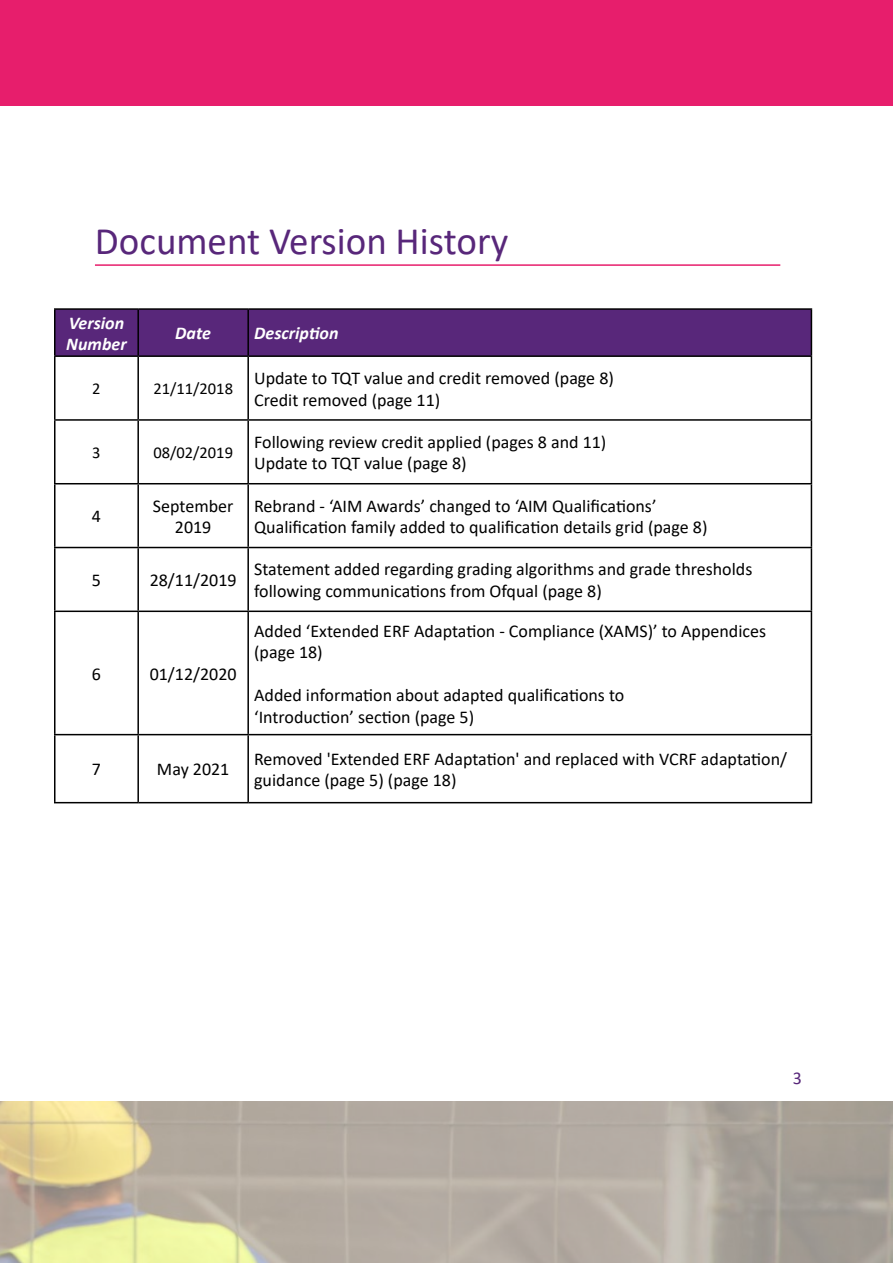
<style>
.page{position:relative;width:893px;height:1263px;background:#fff}
.page>*{position:absolute;margin:0;border:0;box-sizing:border-box;transform-origin:0 0}
.t1{font:39px "Calibri";color:#58277a}
.t2{font:18px/21.6px "Calibri";color:#000}
.t3{font:italic 700 18px/21.6px "Calibri";color:#fff}
.t4{font:18px "Calibri";color:#58277a}
.t5{font:16.5px "Calibri";color:#000}
</style>
<div class="page">
<div style="left:0;top:0;width:893px;height:105px;background:#e71e6c"></div>
<hr style="left:95px;top:264px;width:685px;height:2px;background:#e71e6c">
<div style="left:56px;top:310px;width:755px;height:45px;background:#58277a"></div>
<hr style="left:54px;top:355px;width:84px;height:2px;background:#000">
<hr style="left:54px;top:357px;width:2px;height:62px;background:#000">
<hr style="left:138px;top:355px;width:110px;height:2px;background:#000">
<hr style="left:137px;top:357px;width:2px;height:62px;background:#000">
<hr style="left:248px;top:355px;width:564px;height:2px;background:#000">
<hr style="left:247px;top:357px;width:2px;height:62px;background:#000">
<hr style="left:811px;top:357px;width:1px;height:62px;background:#000">
<hr style="left:54px;top:419px;width:84px;height:2px;background:#000">
<hr style="left:54px;top:421px;width:2px;height:62px;background:#000">
<hr style="left:138px;top:419px;width:110px;height:2px;background:#000">
<hr style="left:137px;top:421px;width:2px;height:62px;background:#000">
<hr style="left:248px;top:419px;width:564px;height:2px;background:#000">
<hr style="left:247px;top:421px;width:2px;height:62px;background:#000">
<hr style="left:811px;top:421px;width:1px;height:62px;background:#000">
<hr style="left:54px;top:483px;width:84px;height:1px;background:#000">
<hr style="left:54px;top:484px;width:2px;height:63px;background:#000">
<hr style="left:138px;top:483px;width:110px;height:1px;background:#000">
<hr style="left:137px;top:484px;width:2px;height:63px;background:#000">
<hr style="left:248px;top:483px;width:564px;height:1px;background:#000">
<hr style="left:247px;top:484px;width:2px;height:63px;background:#000">
<hr style="left:811px;top:484px;width:1px;height:63px;background:#000">
<hr style="left:54px;top:547px;width:84px;height:1px;background:#000">
<hr style="left:54px;top:548px;width:2px;height:62px;background:#000">
<hr style="left:138px;top:547px;width:110px;height:1px;background:#000">
<hr style="left:137px;top:548px;width:2px;height:62px;background:#000">
<hr style="left:248px;top:547px;width:564px;height:1px;background:#000">
<hr style="left:247px;top:548px;width:2px;height:62px;background:#000">
<hr style="left:811px;top:548px;width:1px;height:62px;background:#000">
<hr style="left:54px;top:610px;width:84px;height:2px;background:#000">
<hr style="left:54px;top:612px;width:2px;height:122px;background:#000">
<hr style="left:138px;top:610px;width:110px;height:2px;background:#000">
<hr style="left:137px;top:612px;width:2px;height:122px;background:#000">
<hr style="left:248px;top:610px;width:564px;height:2px;background:#000">
<hr style="left:247px;top:612px;width:2px;height:122px;background:#000">
<hr style="left:811px;top:612px;width:1px;height:122px;background:#000">
<hr style="left:54px;top:734px;width:84px;height:1px;background:#000">
<hr style="left:54px;top:735px;width:2px;height:67px;background:#000">
<hr style="left:138px;top:734px;width:110px;height:1px;background:#000">
<hr style="left:137px;top:735px;width:2px;height:67px;background:#000">
<hr style="left:248px;top:734px;width:564px;height:1px;background:#000">
<hr style="left:247px;top:735px;width:2px;height:67px;background:#000">
<hr style="left:811px;top:735px;width:1px;height:67px;background:#000">
<hr style="left:54px;top:802px;width:84px;height:1px;background:#000">
<hr style="left:138px;top:802px;width:110px;height:1px;background:#000">
<hr style="left:248px;top:802px;width:564px;height:1px;background:#000">
<hr style="left:54px;top:308px;width:84px;height:2px;background:#000">
<hr style="left:54px;top:310px;width:2px;height:45px;background:#000">
<hr style="left:138px;top:308px;width:110px;height:2px;background:#000">
<hr style="left:137px;top:310px;width:2px;height:45px;background:#000">
<hr style="left:248px;top:308px;width:564px;height:2px;background:#000">
<hr style="left:247px;top:310px;width:2px;height:45px;background:#000">
<hr style="left:811px;top:310px;width:1px;height:45px;background:#000">
<h1 class="t1" style="left:95px;top:214px;width:415px">Document Version History</h1>
<p class="t3" style="left:66px;top:311px;width:62px">Version<br>Number</p>
<p class="t3" style="left:175px;top:322px;width:37px">Date</p>
<p class="t3" style="left:254px;top:322px;width:86px">Description</p>
<p class="t5" style="left:92px;top:377px;width:10px">2</p>
<p class="t5" style="left:153px;top:377px;width:81px">21/11/2018</p>
<p class="t2" style="left:254px;top:367px;width:361px">Update to TQT value and credit removed (page 8)<br>Credit removed (page 11)</p>
<p class="t5" style="left:92px;top:441px;width:10px">3</p>
<p class="t5" style="left:153px;top:441px;width:81px">08/02/2019</p>
<p class="t2" style="left:254px;top:431px;width:354px">Following review credit applied (pages 8 and 11)<br>Update to TQT value (page 8)</p>
<p class="t2" style="left:92px;top:505px;width:11px">4</p>
<p class="t2" style="left:153px;top:494px;width:82px;text-align:center">September<br>2019</p>
<p class="t2" style="left:254px;top:494px;width:455px">Rebrand - ‘AIM Awards’ changed to ‘AIM Qualifications’<br>Qualification family added to qualification details grid (page 8)</p>
<p class="t2" style="left:92px;top:569px;width:11px">5</p>
<p class="t2" style="left:150px;top:569px;width:88px">28/11/2019</p>
<p class="t2" style="left:254px;top:558px;width:500px">Statement added regarding grading algorithms and grade thresholds following communications from Ofqual (page 8)</p>
<p class="t2" style="left:92px;top:662px;width:11px">6</p>
<p class="t2" style="left:150px;top:662px;width:88px">01/12/2020</p>
<p class="t2" style="left:92px;top:758px;width:11px">7</p>
<p class="t2" style="left:157px;top:758px;width:74px">May 2021</p>
<p class="t2" style="left:254px;top:619px;width:513px">Added ‘Extended ERF Adaptation - Compliance (XAMS)’ to Appendices (page 18)</p>
<p class="t2" style="left:254px;top:684px;width:372px">Added information about adapted qualifications to ‘Introduction’ section (page 5)</p>
<p class="t2" style="left:254px;top:747px;width:534px">Removed 'Extended ERF Adaptation' and replaced with VCRF adaptation/ guidance (page 5) (page 18)</p>
<p class="t4" style="left:793px;top:1065px;width:11px">3</p>
</div>
